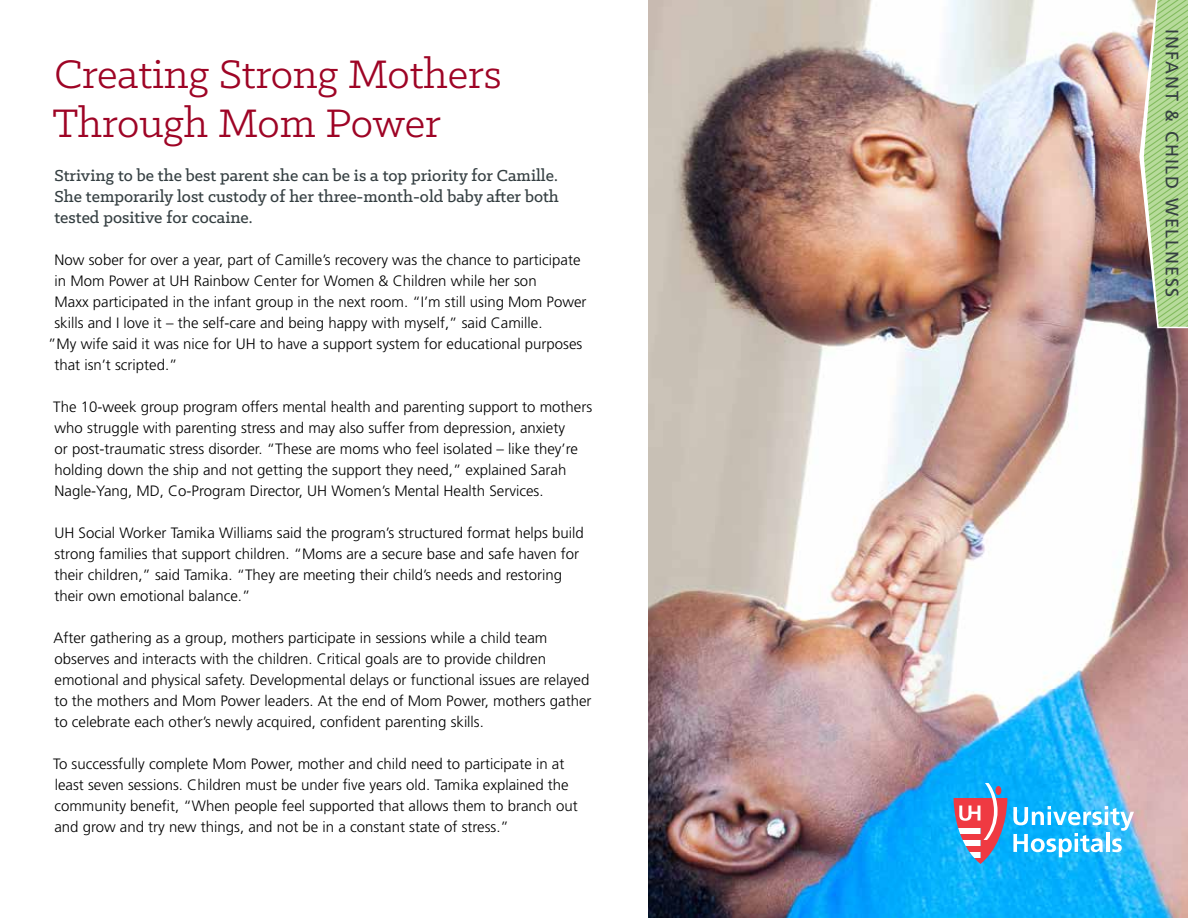
<style>
.page{position:relative;width:1188px;height:918px;background:#fff}
.page>*{position:absolute;margin:0;border:0;box-sizing:border-box;transform-origin:0 0}
.t1{font:45px/49.5px "Klinic Slab";color:#9e0425}
.t2{font:500 18px/21px "Klinic Slab";color:#353f42;text-align:justify}
.t3{font:18px "Frutiger LT Std";letter-spacing:.1em;color:#353f42}
.t4{font:300 15px/21px "Frutiger LT Std";color:#000}
</style>
<div class="page">
<img style="left:648px;top:0;width:540px;height:918px">
<svg style="left:954px;top:783px;width:53px;height:81px;background:#9686a7"></svg>
<svg style="left:1013px;top:806px;width:121px;height:51px"></svg>
<svg style="left:1139px;top:0;width:49px;height:328px;background:#adc791"></svg>
<h1 class="t1" style="left:53px;top:48px;width:450px">Creating Strong Mothers<br>Through Mom Power</h1>
<p class="t2" style="left:55px;top:164px;width:506px">Striving to be the best parent she can be is a top priority for Camille.<br>She temporarily lost custody of her three-month-old baby after both tested positive for cocaine.</p>
<p class="t4" style="left:55px;top:250px;width:527px">Now sober for over a year, part of Camille’s recovery was the chance to participate</p>
<p class="t4" style="left:55px;top:271px;width:484px">in Mom Power at UH Rainbow Center for Women &amp; Children while her son</p>
<p class="t4" style="left:55px;top:292px;width:534px">Maxx participated in the infant group in the next room. “I’m still using Mom Power</p>
<p class="t4" style="left:54px;top:313px;width:490px">skills and I love it – the self-care and being happy with myself,” said Camille.</p>
<p class="t4" style="left:48px;top:334px;width:536px">”My wife said it was nice for UH to have a support system for educational purposes</p>
<p class="t4" style="left:54px;top:355px;width:125px">that isn’t scripted.”</p>
<p class="t4" style="left:53px;top:397px;width:541px">The 10-week group program offers mental health and parenting support to mothers who struggle with parenting stress and may also suffer from depression, anxiety<br>or post-traumatic stress disorder. “These are moms who feel isolated – like they’re holding down the ship and not getting the support they need,” explained Sarah Nagle-Yang, MD, Co-Program Director, UH Women’s Mental Health Services.</p>
<p class="t4" style="left:54px;top:523px;width:531px">UH Social Worker Tamika Williams said the program’s structured format helps build strong families that support children. “Moms are a secure base and safe haven for their children,” said Tamika. “They are meeting their child’s needs and restoring their own emotional balance.”</p>
<p class="t4" style="left:53px;top:628px;width:540px">After gathering as a group, mothers participate in sessions while a child team observes and interacts with the children. Critical goals are to provide children emotional and physical safety. Developmental delays or functional issues are relayed to the mothers and Mom Power leaders. At the end of Mom Power, mothers gather to celebrate each other’s newly acquired, confident parenting skills.</p>
<p class="t4" style="left:53px;top:754px;width:526px">To successfully complete Mom Power, mother and child need to participate in at least seven sessions. Children must be under five years old. Tamika explained the community benefit, “When people feel supported that allows them to branch out and grow and try new things, and not be in a constant state of stress.”</p>
<p class="t3" style="left:1183px;top:29px;width:269px;rotate:90deg">INFANT &amp; CHILD WELLNESS</p>
</div>
